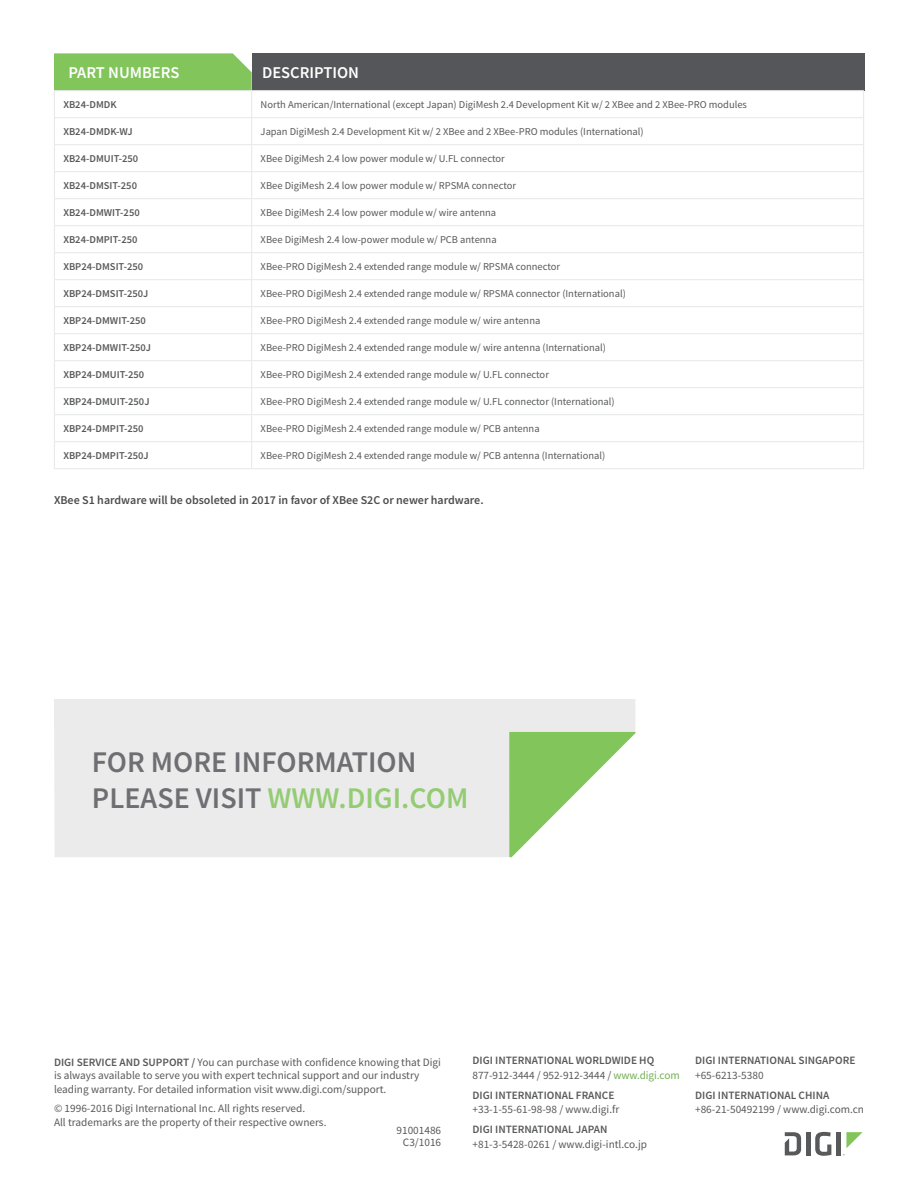
<style>
.page{position:relative;width:918px;height:1188px;background:#fff}
.page>*{position:absolute;margin:0;border:0;box-sizing:border-box;transform-origin:0 0}
.t1{font:600 30px/36px "Source Sans Pro";color:#6f6f73}
.t2{font:600 16.5px "Source Sans Pro";color:#fff}
.t3{font:600 12px "Source Sans Pro";color:#4d4d4f}
.t4{font:11.25px/13.5px "Source Sans Pro";color:#58595b}
.t5{font:600 11.25px/14.2px "Source Sans Pro";color:#58595b}
.t6{font:10.5px "Source Sans Pro";color:#58595b}
.t7{font:600 10.5px "Source Sans Pro";color:#58595b}
.s1{color:#94cc74}
.s2{font-weight:600}
.s3{font-weight:400}
.s4{font-weight:400;color:#73af51}
</style>
<div class="page">
<hr style="left:806px;top:1132px;width:4px;height:23px;background:#58595b">
<svg style="left:815px;top:1132px;width:16px;height:24px"></svg>
<div style="left:836px;top:1132px;width:5px;height:23px;background:#58595b"></div>
<svg style="left:846px;top:1132px;width:17px;height:16px"></svg>
<svg style="left:785px;top:1132px;width:16px;height:23px"></svg>
<div style="left:252px;top:53px;width:612px;height:38px;background:#55565a"></div>
<div style="left:54px;top:699px;width:581px;height:158px;background:#ebebeb"></div>
<svg style="left:509px;top:732px;width:126px;height:125px"></svg>
<hr style="left:54px;top:468px;width:198px;height:1px;background:#e6e7e8">
<hr style="left:252px;top:90px;width:612px;height:1px;background:#e6e7e8">
<hr style="left:252px;top:117px;width:612px;height:1px;background:#e6e7e8">
<hr style="left:252px;top:144px;width:612px;height:1px;background:#e6e7e8">
<hr style="left:252px;top:171px;width:612px;height:1px;background:#e6e7e8">
<hr style="left:252px;top:198px;width:612px;height:1px;background:#e6e7e8">
<hr style="left:252px;top:225px;width:612px;height:1px;background:#e6e7e8">
<hr style="left:252px;top:306px;width:612px;height:1px;background:#e6e7e8">
<hr style="left:252px;top:333px;width:612px;height:1px;background:#e6e7e8">
<hr style="left:252px;top:360px;width:612px;height:1px;background:#e6e7e8">
<hr style="left:252px;top:387px;width:612px;height:1px;background:#e6e7e8">
<hr style="left:252px;top:414px;width:612px;height:1px;background:#e6e7e8">
<hr style="left:252px;top:441px;width:612px;height:1px;background:#e6e7e8">
<hr style="left:252px;top:468px;width:612px;height:1px;background:#e6e7e8">
<hr style="left:252px;top:252px;width:612px;height:1px;background:#e6e7e8">
<svg style="left:863px;top:91px;width:1px;height:377px"></svg>
<hr style="left:252px;top:279px;width:612px;height:1px;background:#e6e7e8">
<svg style="left:54px;top:53px;width:198px;height:415px"></svg>
<hr style="left:54px;top:306px;width:198px;height:1px;background:#e6e7e8">
<h2 class="t2" style="left:68px;top:66px;width:112px">PART NUMBERS</h2>
<h2 class="t2" style="left:262px;top:66px;width:99px">DESCRIPTION</h2>
<p class="t7" style="left:63px;top:100px;width:55px">XB24-DMDK</p>
<p class="t6" style="left:261px;top:100px;width:488px">North American/International (except Japan) DigiMesh 2.4 Development Kit w/ 2 XBee and 2 XBee-PRO modules</p>
<p class="t7" style="left:63px;top:127px;width:71px">XB24-DMDK-WJ</p>
<p class="t6" style="left:261px;top:127px;width:384px">Japan DigiMesh 2.4 Development Kit w/ 2 XBee and 2 XBee-PRO modules (International)</p>
<p class="t7" style="left:63px;top:154px;width:76px">XB24-DMUIT-250</p>
<p class="t6" style="left:261px;top:154px;width:246px">XBee DigiMesh 2.4 low power module w/ U.FL connector</p>
<p class="t7" style="left:63px;top:181px;width:75px">XB24-DMSIT-250</p>
<p class="t6" style="left:261px;top:181px;width:257px">XBee DigiMesh 2.4 low power module w/ RPSMA connector</p>
<p class="t7" style="left:63px;top:208px;width:78px">XB24-DMWIT-250</p>
<p class="t6" style="left:261px;top:208px;width:237px">XBee DigiMesh 2.4 low power module w/ wire antenna</p>
<p class="t7" style="left:63px;top:235px;width:76px">XB24-DMPIT-250</p>
<p class="t6" style="left:261px;top:235px;width:238px">XBee DigiMesh 2.4 low-power module w/ PCB antenna</p>
<p class="t7" style="left:63px;top:262px;width:81px">XBP24-DMSIT-250</p>
<p class="t6" style="left:261px;top:262px;width:301px">XBee-PRO DigiMesh 2.4 extended range module w/ RPSMA connector</p>
<p class="t7" style="left:63px;top:289px;width:87px">XBP24-DMSIT-250J</p>
<p class="t6" style="left:261px;top:289px;width:367px">XBee-PRO DigiMesh 2.4 extended range module w/ RPSMA connector (International)</p>
<p class="t7" style="left:63px;top:316px;width:84px">XBP24-DMWIT-250</p>
<p class="t6" style="left:261px;top:316px;width:281px">XBee-PRO DigiMesh 2.4 extended range module w/ wire antenna</p>
<p class="t7" style="left:63px;top:343px;width:89px">XBP24-DMWIT-250J</p>
<p class="t6" style="left:261px;top:343px;width:347px">XBee-PRO DigiMesh 2.4 extended range module w/ wire antenna (International)</p>
<p class="t7" style="left:63px;top:370px;width:82px">XBP24-DMUIT-250</p>
<p class="t6" style="left:261px;top:370px;width:290px">XBee-PRO DigiMesh 2.4 extended range module w/ U.FL connector</p>
<p class="t7" style="left:63px;top:397px;width:88px">XBP24-DMUIT-250J</p>
<p class="t6" style="left:261px;top:397px;width:355px">XBee-PRO DigiMesh 2.4 extended range module w/ U.FL connector (International)</p>
<p class="t7" style="left:63px;top:424px;width:82px">XBP24-DMPIT-250</p>
<p class="t6" style="left:261px;top:424px;width:281px">XBee-PRO DigiMesh 2.4 extended range module w/ PCB antenna</p>
<p class="t7" style="left:63px;top:451px;width:87px">XBP24-DMPIT-250J</p>
<p class="t6" style="left:261px;top:451px;width:346px">XBee-PRO DigiMesh 2.4 extended range module w/ PCB antenna (International)</p>
<p class="t3" style="left:54px;top:495px;width:431px">XBee S1 hardware will be obsoleted in 2017 in favor of XBee S2C or newer hardware.</p>
<h1 class="t1" style="left:92px;top:746px;width:378px">FOR MORE INFORMATION<br>PLEASE VISIT <span class="s1">WWW.DIGI.COM</span></h1>
<p class="t4" style="left:54px;top:1056px;width:388px"><span class="s2">DIGI SERVICE AND SUPPORT /</span> You can purchase with confidence knowing that Digi is always available to serve you with expert technical support and our industry leading warranty. For detailed information visit www.digi.com/support.</p>
<p class="t4" style="left:54px;top:1103px;width:274px">© 1996-2016 Digi International Inc. All rights reserved.<br>All trademarks are the property of their respective owners.</p>
<p class="t4" style="left:397px;top:1125px;width:46px;line-height:12px;text-align:center">91001486<br>C3/1016</p>
<p class="t5" style="left:472px;top:1054px;width:209px">DIGI INTERNATIONAL WORLDWIDE HQ<br><span class="s3">877-912-3444 / 952-912-3444 /</span> <span class="s4">www.digi.com</span></p>
<p class="t5" style="left:472px;top:1089px;width:144px">DIGI INTERNATIONAL FRANCE</p>
<p class="t4" style="left:472px;top:1104px;width:148px">+33-1-55-61-98-98 / www.digi.fr</p>
<p class="t5" style="left:472px;top:1123px;width:136px">DIGI INTERNATIONAL JAPAN</p>
<p class="t4" style="left:472px;top:1138px;width:176px">+81-3-5428-0261 / www.digi-intl.co.jp</p>
<p class="t5" style="left:695px;top:1054px;width:162px">DIGI INTERNATIONAL SINGAPORE</p>
<p class="t4" style="left:695px;top:1069px;width:70px">+65-6213-5380</p>
<p class="t5" style="left:695px;top:1089px;width:136px">DIGI INTERNATIONAL CHINA</p>
<p class="t4" style="left:695px;top:1104px;width:170px">+86-21-50492199 / www.digi.com.cn</p>
</div>
